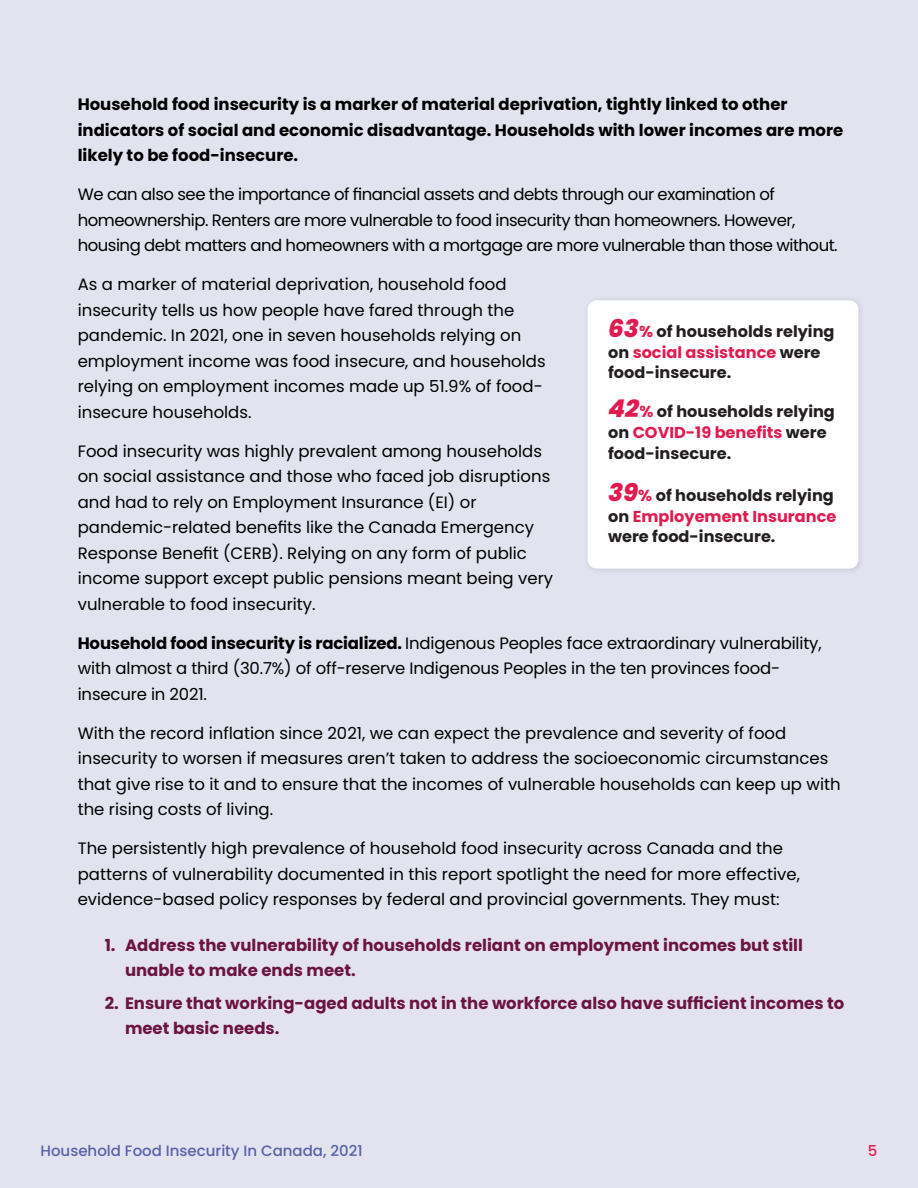
<style>
.page{position:relative;width:918px;height:1188px;background:#e3e3f0}
.page>*{position:absolute;margin:0;border:0;box-sizing:border-box;transform-origin:0 0}
.t1{font:16.5px/25.5px "Poppins";color:#000}
.t2{font:16.5px/25.5px "Poppins";letter-spacing:-.03em;color:#000}
.t3{font:700 16.5px/25.5px "Poppins";color:#6b1442}
.t4{font:700 16.5px/25.5px "Poppins";color:#000}
.t5{font:700 15.9px/20.7px "Poppins";color:#231f20}
.t6{font:500 15px "Poppins";color:#5761a8}
.t7{font:500 15px "Poppins";color:#e01c4f}
.s1{font-weight:700}
.s2{font-weight:800;font-style:italic;font-size:24.3px;color:#e01b50}
.s3{color:#e01b50}
</style>
<div class="page">
<div style="left:588px;top:300px;width:270px;height:269px;background:#fff;border-radius:9px"></div>
<p class="t4" style="left:78px;top:92px;width:767px">Household food insecurity is a marker of material deprivation, tightly linked to other indicators of social and economic disadvantage. Households with lower incomes are more likely to be food-insecure.</p>
<p class="t2" style="left:78px;top:182px;width:761px">We can also see the importance of financial assets and debts through our examination of homeownership. Renters are more vulnerable to food insecurity than homeowners. However, housing debt matters and homeowners with a mortgage are more vulnerable than those without.</p>
<p class="t1" style="left:78px;top:272px;width:469px">As a marker of material deprivation, household food insecurity tells us how people have fared through the pandemic. In 2021, one in seven households relying on employment income was food insecure, and households relying on employment incomes made up 51.9% of food&shy;insecure households.</p>
<p class="t1" style="left:78px;top:438px;width:477px">Food insecurity was highly prevalent among households on social assistance and those who faced job disruptions and had to rely on Employment Insurance (EI) or pandemic-related benefits like the Canada Emergency Response Benefit (CERB). Relying on any form of public income support except public pensions meant being very vulnerable to food insecurity.</p>
<p class="t1" style="left:78px;top:630px;width:745px"><span class="s1">Household food insecurity is racialized.</span> Indigenous Peoples face extraordinary vulnerability, with almost a third (30.7%) of off-reserve Indigenous Peoples in the ten provinces food&shy;insecure in 2021.</p>
<p class="t1" style="left:78px;top:720px;width:764px">With the record inflation since 2021, we can expect the prevalence and severity of food insecurity to worsen if measures aren’t taken to address the socioeconomic circumstances that give rise to it and to ensure that the incomes of vulnerable households can keep up with the rising costs of living.</p>
<p class="t1" style="left:78px;top:836px;width:724px">The persistently high prevalence of household food insecurity across Canada and the patterns of vulnerability documented in this report spotlight the need for more effective, evidence-based policy responses by federal and provincial governments. They must:</p>
<p class="t3" style="left:125px;top:933px;width:680px;text-indent:-20px">1. Address the vulnerability of households reliant on employment incomes but still unable to make ends meet.</p>
<p class="t3" style="left:125px;top:990px;width:721px;text-indent:-20px">2. Ensure that working-aged adults not in the workforce also have sufficient incomes to meet basic needs.</p>
<p class="t5" style="left:608px;top:321px;width:228px"><span class="s2">63</span><span class="s3">%</span> of households relying on <span class="s3">social assistance</span> were food-insecure.</p>
<p class="t5" style="left:608px;top:402px;width:228px"><span class="s2">42</span><span class="s3">%</span> of households relying on <span class="s3">COVID-19 benefits</span> were food-insecure.</p>
<p class="t5" style="left:608px;top:485px;width:230px"><span class="s2">39</span><span class="s3">%</span> of households relying on <span class="s3">Employement Insurance </span>were food-insecure.</p>
<p class="t6" style="left:40px;top:1142px;width:324px">Household Food Insecurity In Canada, 2021</p>
<p class="t7" style="left:868px;top:1142px;width:11px">5</p>
</div>
